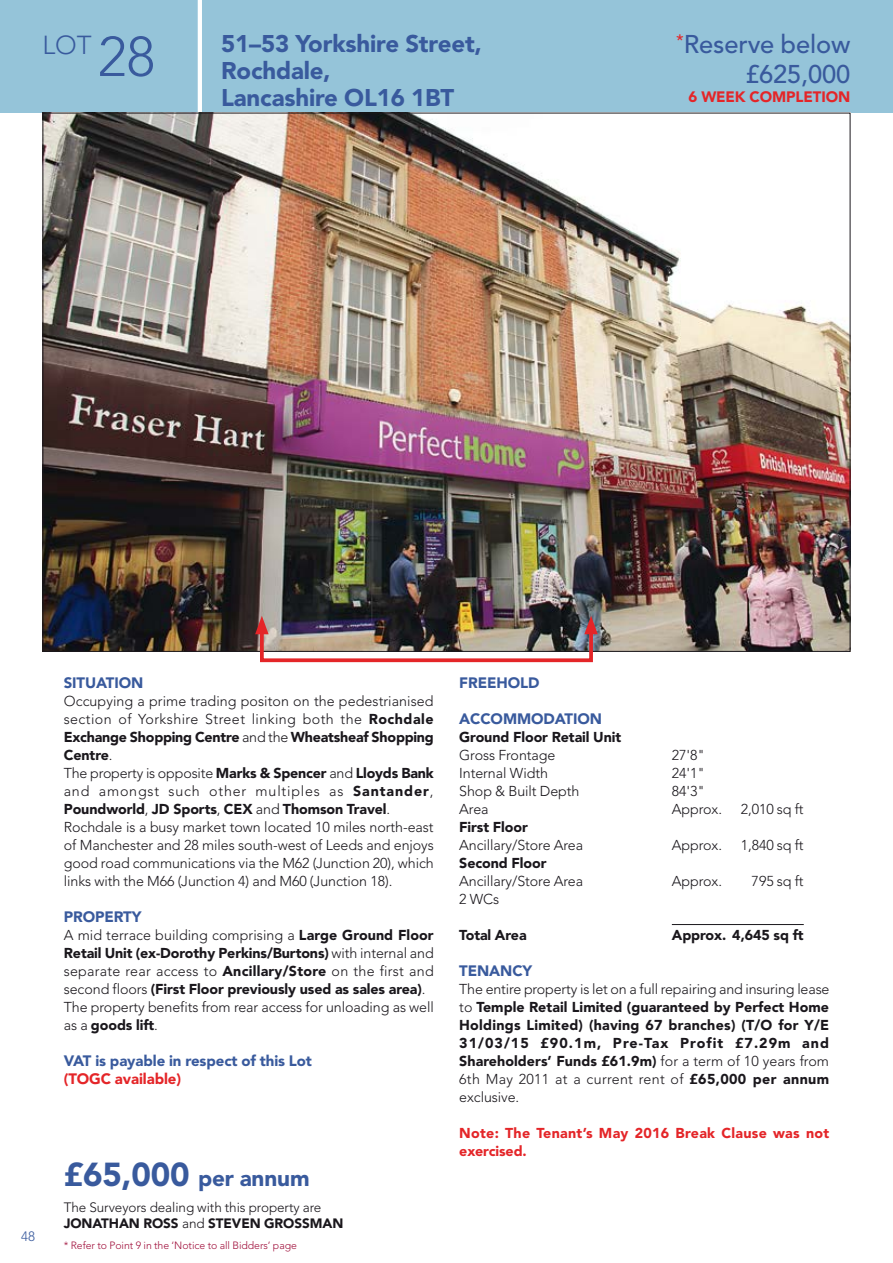
<style>
.page{position:relative;width:893px;height:1263px;background:#fff}
.page>*{position:absolute;margin:0;border:0;box-sizing:border-box;transform-origin:0 0}
.t1{font:300 55.5px "Avenir LT Std";color:#395a9d}
.t2{font:300 25.8px "Avenir LT Std";color:#395a9d}
.t3{font:500 25.5px/29.2px "Avenir LT Std";letter-spacing:-.005em;color:#395a9d;text-align:right}
.t4{font:900 24px/27px "Avenir LT Std";letter-spacing:-.005em;color:#395a9d}
.t5{font:900 22.5px "Avenir LT Std";letter-spacing:-.005em;color:#395a9d}
.t6{font:900 15px "Avenir LT Std";letter-spacing:-.005em;color:#395a9d}
.t7{font:900 15px "Avenir LT Std";letter-spacing:-.005em;color:#e42528}
.t8{font:300 14.25px/18px "Avenir LT Std";letter-spacing:-.005em;color:#1a171c}
.t9{font:900 14.25px/18px "Avenir LT Std";letter-spacing:-.005em;color:#1a171c;text-align:justify}
.t10{font:900 14.25px/18px "Avenir LT Std";letter-spacing:.02em;color:#e42528}
.t11{font:300 13.5px/16.5px "Avenir LT Std";letter-spacing:-.005em;color:#1a171c}
.t12{font:300 13.5px "Avenir LT Std";color:#395a9d}
.t13{font:300 10.5px "Avenir LT Std";letter-spacing:-.005em;color:#a00f3b}
.s1{font-weight:900}
.s2{font-size:33px}
.s3{font-weight:300}
</style>
<div class="page">
<div style="left:0;top:0;width:893px;height:113px;background:#95c4d9"></div>
<hr style="left:198px;top:0;width:4px;height:113px;background:#fff">
<hr style="left:672px;top:924px;width:132px;height:1px;background:#1a171c">
<img style="left:45px;top:115px;width:803px;height:535px">
<div style="left:260px;top:625px;width:333px;height:37px;border:4px solid #e42528"></div>
<svg style="left:255px;top:616px;width:14px;height:18px"></svg>
<svg style="left:584px;top:616px;width:14px;height:18px"></svg>
<h2 class="t2" style="left:43px;top:30px;width:51px">LOT</h2>
<h1 class="t1" style="left:98px;top:24px;width:59px">28</h1>
<h3 class="t4" style="left:221px;top:30px;width:262px">51–53 Yorkshire Street,<br>Rochdale,<br>Lancashire OL16 1BT</h3>
<h3 class="t3" style="left:676px;top:30px;width:176px"><sup>*</sup>Reserve below £625,000</h3>
<p class="t7" style="left:689px;top:88px;width:163px">6 WEEK COMPLETION</p>
<p class="t12" style="left:21px;top:1229px;width:15px">48</p>
<p class="t6" style="left:64px;top:673px;width:81px">SITUATION</p>
<p class="t8" style="left:64px;top:692px;width:372px">Occupying a prime trading positon on the pedestrianised section of Yorkshire Street linking both the <span class="s1">Rochdale Exchange Shopping Centre</span> and the <span class="s1">Wheatsheaf Shopping Centre</span>.<br>The property is opposite <span class="s1">Marks &amp; Spencer</span> and <span class="s1">Lloyds Bank </span>and amongst such other multiples as <span class="s1">Santander</span>, <span class="s1">Poundworld</span>, <span class="s1">JD Sports</span>, <span class="s1">CEX</span> and <span class="s1">Thomson Travel</span>.<br>Rochdale is a busy market town located 10 miles north-east of Manchester and 28 miles south-west of Leeds and enjoys good road communications via the M62 (Junction 20), which links with the M66 (Junction 4) and M60 (Junction 18).</p>
<p class="t6" style="left:64px;top:907px;width:79px">PROPERTY</p>
<p class="t8" style="left:64px;top:926px;width:372px">A mid terrace building comprising a <span class="s1">Large Ground Floor Retail Unit (ex-Dorothy Perkins/Burtons)</span> with internal and separate rear access to <span class="s1">Ancillary/Store</span> on the first and second floors <span class="s1">(First Floor previously used as sales area)</span>.<br>The property benefits from rear access for unloading as well as a <span class="s1">goods lift</span>.</p>
<p class="t6" style="left:64px;top:1051px;width:250px">VAT is payable in respect of this Lot</p>
<p class="t7" style="left:64px;top:1069px;width:119px">(TOGC available)</p>
<h3 class="t5" style="left:64px;top:1164px;width:247px"><span class="s2">£65,000</span> per annum</h3>
<p class="t11" style="left:64px;top:1199px;width:281px">The Surveyors dealing with this property are<br><span class="s1">JONATHAN ROSS</span> and <span class="s1">STEVEN GROSSMAN</span></p>
<p class="t13" style="left:64px;top:1239px;width:235px">* Refer to Point 9 in the ‘Notice to all Bidders’ page</p>
<p class="t6" style="left:459px;top:673px;width:82px">FREEHOLD</p>
<p class="t6" style="left:459px;top:709px;width:144px">ACCOMMODATION</p>
<p class="t9" style="left:459px;top:728px;width:163px">Ground Floor Retail Unit</p>
<p class="t8" style="left:459px;top:746px;width:98px">Gross Frontage</p>
<p class="t8" style="left:672px;top:746px;width:35px">27'8"</p>
<p class="t8" style="left:459px;top:764px;width:90px">Internal Width</p>
<p class="t8" style="left:672px;top:764px;width:35px">24'1"</p>
<p class="t8" style="left:459px;top:782px;width:122px">Shop &amp; Built Depth</p>
<p class="t8" style="left:672px;top:782px;width:35px">84'3"</p>
<p class="t8" style="left:459px;top:800px;width:31px">Area</p>
<p class="t8" style="left:672px;top:800px;width:52px">Approx.</p>
<p class="t8" style="left:741px;top:800px;width:65px">2,010 sq ft</p>
<p class="t9" style="left:459px;top:818px;width:70px">First Floor</p>
<p class="t8" style="left:459px;top:836px;width:125px">Ancillary/Store Area</p>
<p class="t8" style="left:672px;top:836px;width:52px">Approx.</p>
<p class="t8" style="left:741px;top:836px;width:65px">1,840 sq ft</p>
<p class="t9" style="left:459px;top:854px;width:89px">Second Floor</p>
<p class="t8" style="left:459px;top:872px;width:125px">Ancillary/Store Area</p>
<p class="t8" style="left:672px;top:872px;width:52px">Approx.</p>
<p class="t8" style="left:752px;top:872px;width:54px">795 sq ft</p>
<p class="t8" style="left:459px;top:890px;width:42px">2 WCs</p>
<p class="t9" style="left:459px;top:926px;width:69px">Total Area</p>
<p class="t9" style="left:672px;top:926px;width:133px">Approx. 4,645 sq ft</p>
<p class="t6" style="left:459px;top:961px;width:75px">TENANCY</p>
<p class="t9" style="left:459px;top:980px;width:372px"><span class="s3">The entire property is let on a full repairing and insuring lease to</span> Temple Retail Limited (guaranteed by Perfect Home Holdings Limited) (having 67 branches) (T/O for Y/E 31/03/15 £90.1m, Pre-Tax Profit £7.29m and Shareholders’ Funds £61.9m) <span class="s3">for a term of 10 years from 6th May 2011 at a current rent of</span> £65,000 per annum <span class="s3">exclusive.</span></p>
<p class="t10" style="left:459px;top:1124px;width:371px">Note: The Tenant’s May 2016 Break Clause was not exercised.</p>
</div>
